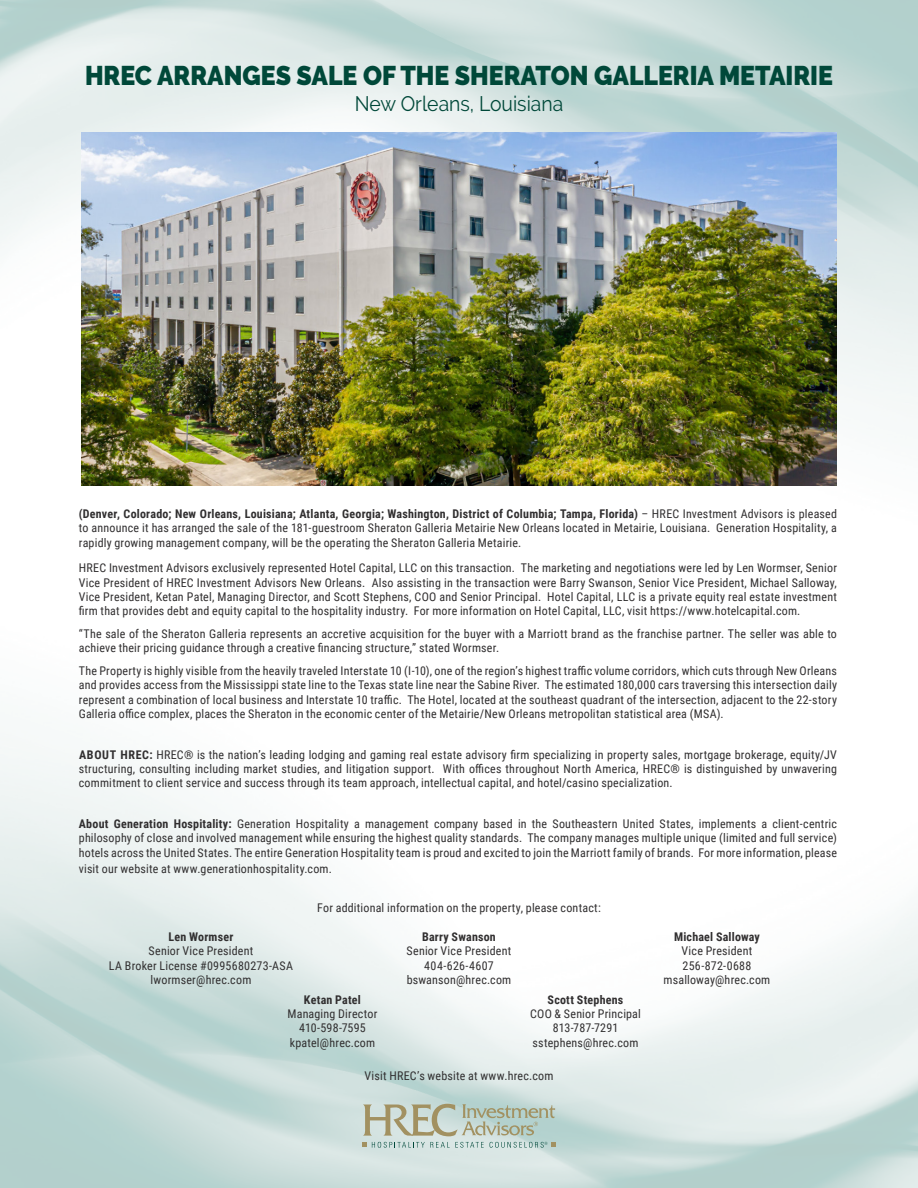
<style>
.page{position:relative;width:918px;height:1188px;background:#fff}
.page>*{position:absolute;margin:0;border:0;box-sizing:border-box;transform-origin:0 0}
.t1{font:900 27px "Raleway";color:#004839;scale:.92 1}
.t2{font:21px "Raleway";color:#004839;scale:.92 1}
.Body_Text{font:12px/14.4px "Roboto Condensed";letter-spacing:.015em;color:#312f30;text-align:justify}
.s1{font-weight:700}
</style>
<div class="page">
<img style="left:0;top:738px;width:918px;height:450px">
<img style="left:0;top:0;width:918px;height:486px">
<img style="left:81px;top:132px;width:756px;height:353px">
<svg style="left:363px;top:1104px;width:192px;height:32px;background:#b9c3b3"></svg>
<svg style="left:363px;top:1142px;width:121px;height:6px"></svg>
<svg style="left:490px;top:1142px;width:65px;height:6px"></svg>
<p class="t1" style="left:85px;top:60px;width:815px">HREC ARRANGES SALE OF THE SHERATON GALLERIA METAIRIE</p>
<p class="t2" style="left:355px;top:91px;width:228px">New Orleans, Louisiana</p>
<p class="Body_Text" style="left:79px;top:506px;width:760px"><span class="s1">(Denver, Colorado; New Orleans, Louisiana; Atlanta, Georgia; Washington, District of Columbia; Tampa, Florida)</span> – HREC Investment Advisors is pleased to announce it has arranged the sale of the 181-guestroom Sheraton Galleria Metairie New Orleans located in Metairie, Louisiana. Generation Hospitality, a rapidly growing management company, will be the operating the Sheraton Galleria Metairie.</p>
<p class="Body_Text" style="left:79px;top:560px;width:760px">HREC Investment Advisors exclusively represented Hotel Capital, LLC on this transaction. The marketing and negotiations were led by Len Wormser, Senior Vice President of HREC Investment Advisors New Orleans. Also assisting in the transaction were Barry Swanson, Senior Vice President, Michael Salloway, Vice President, Ketan Patel, Managing Director, and Scott Stephens, COO and Senior Principal. Hotel Capital, LLC is a private equity real estate investment firm that provides debt and equity capital to the hospitality industry. For more information on Hotel Capital, LLC, visit https://www.hotelcapital.com.</p>
<p class="Body_Text" style="left:79px;top:626px;width:760px">“The sale of the Sheraton Galleria represents an accretive acquisition for the buyer with a Marriott brand as the franchise partner. The seller was able to achieve their pricing guidance through a creative financing structure,” stated Wormser.</p>
<p class="Body_Text" style="left:79px;top:663px;width:760px">The Property is highly visible from the heavily traveled Interstate 10 (I-10), one of the region’s highest traffic volume corridors, which cuts through New Orleans and provides access from the Mississippi state line to the Texas state line near the Sabine River. The estimated 180,000 cars traversing this intersection daily represent a combination of local business and Interstate 10 traffic. The Hotel, located at the southeast quadrant of the intersection, adjacent to the 22-story Galleria office complex, places the Sheraton in the economic center of the Metairie/New Orleans metropolitan statistical area (MSA).</p>
<p class="Body_Text" style="left:79px;top:747px;width:760px"><span class="s1">ABOUT HREC:</span> HREC® is the nation’s leading lodging and gaming real estate advisory firm specializing in property sales, mortgage brokerage, equity/JV structuring, consulting including market studies, and litigation support. With offices throughout North America, HREC® is distinguished by unwavering commitment to client service and success through its team approach, intellectual capital, and hotel/casino specialization.</p>
<p class="Body_Text" style="left:79px;top:816px;width:760px"><span class="s1">About Generation Hospitality:</span> Generation Hospitality a management company based in the Southeastern United States, implements a client-centric philosophy of close and involved management while ensuring the highest quality standards. The company manages multiple unique (limited and full service) hotels across the United States. The entire Generation Hospitality team is proud and excited to join the Marriott family of brands. For more information, please</p>
<p class="Body_Text" style="left:79px;top:861px;width:255px">visit our website at www.generationhospitality.com.</p>
<p class="Body_Text" style="left:317px;top:900px;width:285px">For additional information on the property, please contact:</p>
<p class="Body_Text" style="left:109px;top:929px;width:186px;text-align:center"><span class="s1">Len Wormser<br></span>Senior Vice President<br>LA Broker License #0995680273-ASA lwormser@hrec.com</p>
<p class="Body_Text" style="left:407px;top:929px;width:106px;text-align:center"><span class="s1">Barry Swanson<br></span>Senior Vice President<br>404-626-4607 bswanson@hrec.com</p>
<p class="Body_Text" style="left:664px;top:929px;width:108px;text-align:center"><span class="s1">Michael Salloway<br></span>Vice President<br>256-872-0688 msalloway@hrec.com</p>
<p class="Body_Text" style="left:288px;top:992px;width:91px;text-align:center"><span class="s1">Ketan Patel<br></span>Managing Director<br>410-598-7595 kpatel@hrec.com</p>
<p class="Body_Text" style="left:530px;top:992px;width:112px;text-align:center"><span class="s1">Scott Stephens<br></span>COO &amp; Senior Principal<br>813-787-7291 sstephens@hrec.com</p>
<p class="Body_Text" style="left:365px;top:1068px;width:190px">Visit HREC’s website at www.hrec.com</p>
</div>
